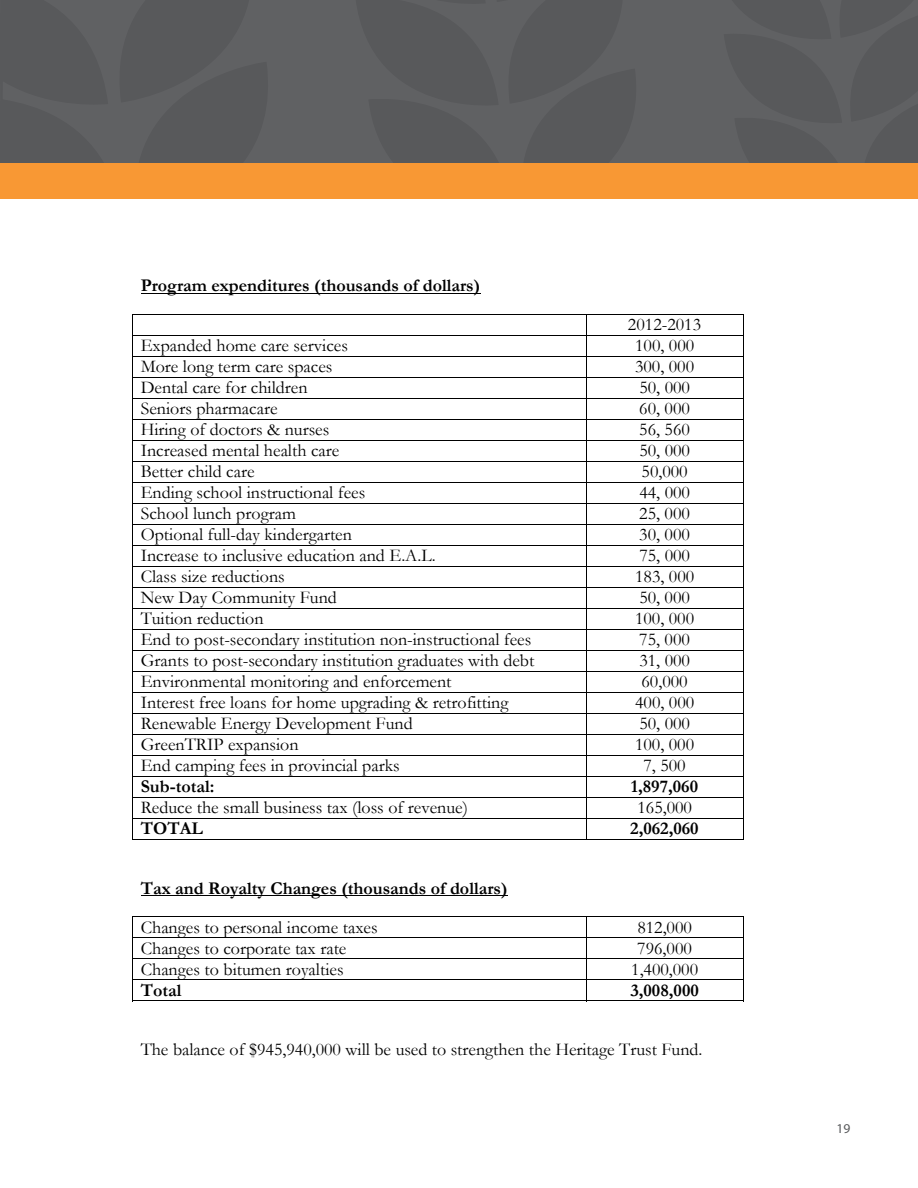
<style>
.page{position:relative;width:918px;height:1188px;background:#fff}
.page>*{position:absolute;margin:0;border:0;box-sizing:border-box;transform-origin:0 0}
.t1{font:18px "Garamond";color:#000}
.t2{font:700 18px "Garamond";color:#000}
.t3{font:13.5px "Myriad Pro";color:#58595b}
</style>
<div class="page">
<div style="left:3px;top:0;width:915px;height:164px;background:#58595b"></div>
<div style="left:0;top:164px;width:918px;height:35px;background:#f89834"></div>
<svg style="left:0;top:0;width:1px;height:164px"></svg>
<hr style="left:141px;top:293px;width:339px;height:1px;background:#000">
<hr style="left:132px;top:314px;width:455px;height:1px;background:#000">
<hr style="left:587px;top:314px;width:156px;height:1px;background:#000">
<hr style="left:132px;top:335px;width:455px;height:1px;background:#000">
<hr style="left:587px;top:335px;width:156px;height:1px;background:#000">
<hr style="left:132px;top:356px;width:455px;height:1px;background:#000">
<hr style="left:587px;top:356px;width:156px;height:1px;background:#000">
<hr style="left:132px;top:377px;width:455px;height:1px;background:#000">
<hr style="left:587px;top:377px;width:156px;height:1px;background:#000">
<hr style="left:132px;top:398px;width:455px;height:1px;background:#000">
<hr style="left:587px;top:398px;width:156px;height:1px;background:#000">
<hr style="left:132px;top:419px;width:455px;height:1px;background:#000">
<hr style="left:587px;top:419px;width:156px;height:1px;background:#000">
<hr style="left:132px;top:440px;width:455px;height:1px;background:#000">
<hr style="left:587px;top:440px;width:156px;height:1px;background:#000">
<hr style="left:132px;top:461px;width:455px;height:1px;background:#000">
<hr style="left:587px;top:461px;width:156px;height:1px;background:#000">
<hr style="left:132px;top:482px;width:455px;height:1px;background:#000">
<hr style="left:587px;top:482px;width:156px;height:1px;background:#000">
<hr style="left:132px;top:503px;width:455px;height:1px;background:#000">
<hr style="left:587px;top:503px;width:156px;height:1px;background:#000">
<hr style="left:132px;top:524px;width:455px;height:1px;background:#000">
<hr style="left:587px;top:524px;width:156px;height:1px;background:#000">
<hr style="left:132px;top:545px;width:455px;height:1px;background:#000">
<hr style="left:587px;top:545px;width:156px;height:1px;background:#000">
<hr style="left:132px;top:566px;width:455px;height:1px;background:#000">
<hr style="left:587px;top:566px;width:156px;height:1px;background:#000">
<hr style="left:132px;top:587px;width:455px;height:1px;background:#000">
<hr style="left:587px;top:587px;width:156px;height:1px;background:#000">
<hr style="left:132px;top:608px;width:455px;height:1px;background:#000">
<hr style="left:587px;top:608px;width:156px;height:1px;background:#000">
<hr style="left:132px;top:629px;width:455px;height:1px;background:#000">
<hr style="left:587px;top:629px;width:156px;height:1px;background:#000">
<hr style="left:132px;top:650px;width:455px;height:1px;background:#000">
<hr style="left:587px;top:650px;width:156px;height:1px;background:#000">
<hr style="left:132px;top:671px;width:455px;height:1px;background:#000">
<hr style="left:587px;top:671px;width:156px;height:1px;background:#000">
<hr style="left:132px;top:692px;width:455px;height:1px;background:#000">
<hr style="left:587px;top:692px;width:156px;height:1px;background:#000">
<hr style="left:132px;top:713px;width:455px;height:1px;background:#000">
<hr style="left:587px;top:713px;width:156px;height:1px;background:#000">
<hr style="left:132px;top:734px;width:455px;height:1px;background:#000">
<hr style="left:587px;top:734px;width:156px;height:1px;background:#000">
<hr style="left:132px;top:755px;width:455px;height:1px;background:#000">
<hr style="left:587px;top:755px;width:156px;height:1px;background:#000">
<hr style="left:132px;top:776px;width:455px;height:1px;background:#000">
<hr style="left:587px;top:776px;width:156px;height:1px;background:#000">
<hr style="left:132px;top:797px;width:455px;height:1px;background:#000">
<hr style="left:587px;top:797px;width:156px;height:1px;background:#000">
<hr style="left:132px;top:818px;width:455px;height:1px;background:#000">
<hr style="left:587px;top:818px;width:156px;height:1px;background:#000">
<svg style="left:132px;top:315px;width:1px;height:524px"></svg>
<hr style="left:132px;top:839px;width:454px;height:1px;background:#000">
<svg style="left:586px;top:315px;width:1px;height:525px"></svg>
<hr style="left:587px;top:839px;width:156px;height:1px;background:#000">
<svg style="left:743px;top:314px;width:1px;height:526px"></svg>
<hr style="left:141px;top:895px;width:366px;height:1px;background:#000">
<hr style="left:132px;top:917px;width:455px;height:1px;background:#000">
<hr style="left:587px;top:917px;width:156px;height:1px;background:#000">
<hr style="left:132px;top:937px;width:455px;height:1px;background:#000">
<hr style="left:587px;top:937px;width:156px;height:1px;background:#000">
<hr style="left:132px;top:959px;width:455px;height:1px;background:#000">
<hr style="left:587px;top:959px;width:156px;height:1px;background:#000">
<hr style="left:132px;top:980px;width:455px;height:1px;background:#000">
<hr style="left:587px;top:980px;width:156px;height:1px;background:#000">
<svg style="left:132px;top:918px;width:1px;height:83px"></svg>
<hr style="left:132px;top:1001px;width:454px;height:1px;background:#000">
<svg style="left:586px;top:918px;width:1px;height:83px"></svg>
<hr style="left:587px;top:1001px;width:156px;height:1px;background:#000">
<svg style="left:743px;top:917px;width:1px;height:85px"></svg>
<p class="t2" style="left:141px;top:273px;width:341px">Program expenditures (thousands of dollars)</p>
<p class="t1" style="left:628px;top:313px;width:75px">2012-2013</p>
<p class="t1" style="left:141px;top:334px;width:209px">Expanded home care services</p>
<p class="t1" style="left:635px;top:334px;width:61px">100, 000</p>
<p class="t1" style="left:141px;top:355px;width:193px">More long term care spaces</p>
<p class="t1" style="left:635px;top:355px;width:61px">300, 000</p>
<p class="t1" style="left:141px;top:376px;width:168px">Dental care for children</p>
<p class="t1" style="left:639px;top:376px;width:52px">50, 000</p>
<p class="t1" style="left:141px;top:397px;width:138px">Seniors pharmacare</p>
<p class="t1" style="left:639px;top:397px;width:52px">60, 000</p>
<p class="t1" style="left:141px;top:418px;width:190px">Hiring of doctors &amp; nurses</p>
<p class="t1" style="left:639px;top:418px;width:52px">56, 560</p>
<p class="t1" style="left:141px;top:439px;width:200px">Increased mental health care</p>
<p class="t1" style="left:639px;top:439px;width:52px">50, 000</p>
<p class="t1" style="left:141px;top:460px;width:115px">Better child care</p>
<p class="t1" style="left:642px;top:460px;width:48px">50,000</p>
<p class="t1" style="left:141px;top:481px;width:226px">Ending school instructional fees</p>
<p class="t1" style="left:639px;top:481px;width:52px">44, 000</p>
<p class="t1" style="left:141px;top:502px;width:157px">School lunch program</p>
<p class="t1" style="left:639px;top:502px;width:52px">25, 000</p>
<p class="t1" style="left:141px;top:523px;width:213px">Optional full-day kindergarten</p>
<p class="t1" style="left:639px;top:523px;width:52px">30, 000</p>
<p class="t1" style="left:141px;top:544px;width:296px">Increase to inclusive education and E.A.L.</p>
<p class="t1" style="left:639px;top:544px;width:52px">75, 000</p>
<p class="t1" style="left:141px;top:565px;width:146px">Class size reductions</p>
<p class="t1" style="left:635px;top:565px;width:61px">183, 000</p>
<p class="t1" style="left:141px;top:586px;width:198px">New Day Community Fund</p>
<p class="t1" style="left:639px;top:586px;width:52px">50, 000</p>
<p class="t1" style="left:141px;top:607px;width:124px">Tuition reduction</p>
<p class="t1" style="left:635px;top:607px;width:61px">100, 000</p>
<p class="t1" style="left:141px;top:628px;width:392px">End to post-secondary institution non-instructional fees</p>
<p class="t1" style="left:639px;top:628px;width:52px">75, 000</p>
<p class="t1" style="left:141px;top:649px;width:395px">Grants to post-secondary institution graduates with debt</p>
<p class="t1" style="left:639px;top:649px;width:52px">31, 000</p>
<p class="t1" style="left:141px;top:670px;width:312px">Environmental monitoring and enforcement</p>
<p class="t1" style="left:642px;top:670px;width:48px">60,000</p>
<p class="t1" style="left:141px;top:691px;width:369px">Interest free loans for home upgrading &amp; retrofitting</p>
<p class="t1" style="left:635px;top:691px;width:61px">400, 000</p>
<p class="t1" style="left:141px;top:712px;width:274px">Renewable Energy Development Fund</p>
<p class="t1" style="left:639px;top:712px;width:52px">50, 000</p>
<p class="t1" style="left:141px;top:733px;width:159px">GreenTRIP expansion</p>
<p class="t1" style="left:635px;top:733px;width:61px">100, 000</p>
<p class="t1" style="left:141px;top:754px;width:261px">End camping fees in provincial parks</p>
<p class="t1" style="left:643px;top:754px;width:44px">7, 500</p>
<p class="t2" style="left:141px;top:774px;width:75px">Sub-total:</p>
<p class="t2" style="left:631px;top:774px;width:69px">1,897,060</p>
<p class="t1" style="left:141px;top:796px;width:329px">Reduce the small business tax (loss of revenue)</p>
<p class="t1" style="left:637px;top:796px;width:56px">165,000</p>
<p class="t2" style="left:141px;top:816px;width:64px">TOTAL</p>
<p class="t2" style="left:630px;top:816px;width:70px">2,062,060</p>
<p class="t2" style="left:141px;top:876px;width:368px">Tax and Royalty Changes (thousands of dollars)</p>
<p class="t1" style="left:141px;top:915px;width:238px">Changes to personal income taxes</p>
<p class="t1" style="left:637px;top:915px;width:56px">812,000</p>
<p class="t1" style="left:141px;top:936px;width:207px">Changes to corporate tax rate</p>
<p class="t1" style="left:637px;top:936px;width:56px">796,000</p>
<p class="t1" style="left:141px;top:957px;width:204px">Changes to bitumen royalties</p>
<p class="t1" style="left:631px;top:957px;width:68px">1,400,000</p>
<p class="t2" style="left:141px;top:978px;width:42px">Total</p>
<p class="t2" style="left:630px;top:978px;width:70px">3,008,000</p>
<p class="t1" style="left:141px;top:1037px;width:563px">The balance of $945,940,000 will be used to strengthen the Heritage Trust Fund.</p>
<p class="t3" style="left:837px;top:1120px;width:15px">19</p>
</div>
